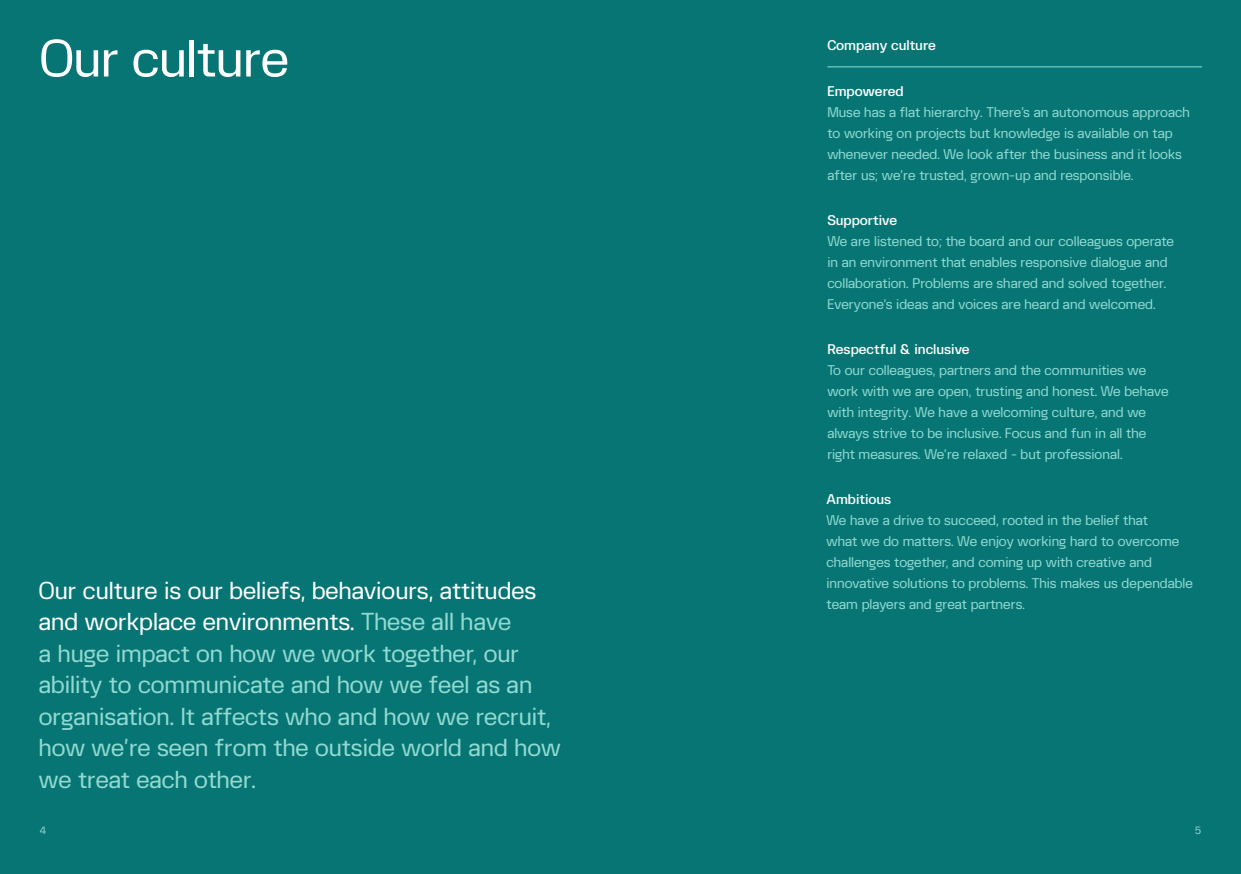
<style>
.page{position:relative;width:1241px;height:874px;background:#fff}
.page>*{position:absolute;margin:0;border:0;box-sizing:border-box;transform-origin:0 0}
.t1{font:52.5px "Citizen";letter-spacing:-.01em;color:#fff}
.t2{font:24.5px/31.5px "Citizen";color:#91dad1}
.t3{font:14px/21px "Citizen";color:#91dad1}
.t4{font:500 14px "Citizen";color:#fff}
.t5{font:10.5px "Citizen";color:#91dad1}
.s1{color:#fff}
</style>
<div class="page">
<div style="left:0;top:0;width:1240px;height:873px;background:#077574"></div>
<hr style="left:827px;top:66px;width:374px;height:1px;background:#91dad1">
<h1 class="t1" style="left:40px;top:27px;width:251px">Our culture</h1>
<p class="t2" style="left:39px;top:573px;width:523px"><span class="s1">Our culture is our beliefs, behaviours, attitudes and workplace environments.</span> These all have<br>a huge impact on how we work together, our ability to communicate and how we feel as an organisation. It affects who and how we recruit, how we’re seen from the outside world and how we treat each other.</p>
<p class="t4" style="left:827px;top:36px;width:110px">Company culture</p>
<p class="t4" style="left:827px;top:83px;width:78px">Empowered</p>
<p class="t3" style="left:827px;top:101px;width:364px">Muse has a flat hierarchy. There’s an autonomous approach to working on projects but knowledge is available on tap whenever needed. We look after the business and it looks after us; we’re trusted, grown-up and responsible.</p>
<p class="t4" style="left:827px;top:212px;width:71px">Supportive</p>
<p class="t3" style="left:827px;top:230px;width:348px">We are listened to; the board and our colleagues operate in an environment that enables responsive dialogue and collaboration. Problems are shared and solved together.<br>Everyone’s ideas and voices are heard and welcomed.</p>
<p class="t4" style="left:827px;top:340px;width:144px">Respectful &amp; inclusive</p>
<p class="t3" style="left:827px;top:359px;width:343px">To our colleagues, partners and the communities we work with we are open, trusting and honest. We behave with integrity. We have a welcoming culture, and we always strive to be inclusive. Focus and fun in all the right measures. We’re relaxed - but professional.</p>
<p class="t4" style="left:826px;top:490px;width:66px">Ambitious</p>
<p class="t3" style="left:826px;top:509px;width:368px">We have a drive to succeed, rooted in the belief that<br>what we do matters. We enjoy working hard to overcome challenges together, and coming up with creative and innovative solutions to problems. This makes us dependable team players and great partners.</p>
<p class="t5" style="left:40px;top:824px;width:8px">4</p>
<p class="t5" style="left:1194px;top:824px;width:8px">5</p>
</div>
